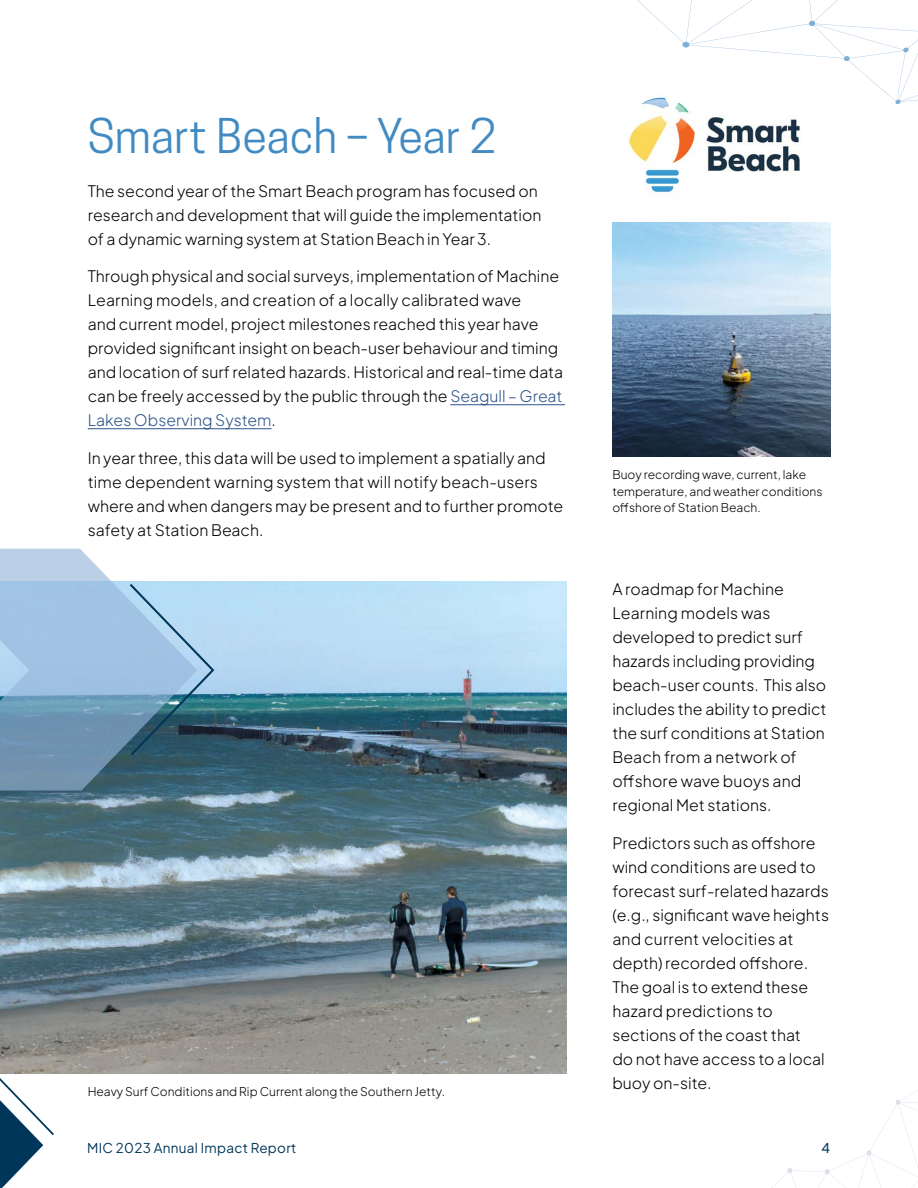
<style>
.page{position:relative;width:918px;height:1188px;background:#fff}
.page>*{position:absolute;margin:0;border:0;box-sizing:border-box;transform-origin:0 0}
.t1{font:45px "Cooper Hewitt";color:#418bc2}
.Body{font:300 15.75px/24px "Plus Jakarta Sans";color:#000}
.t2{font:13.5px "Plus Jakarta Sans";letter-spacing:.02em;color:#003659}
.t3{font:500 13.5px "Plus Jakarta Sans";color:#003659}
.t4{font:300 12px/16.5px "Plus Jakarta Sans";color:#000}
.s1{color:#2d528a}
</style>
<div class="page">
<svg style="left:772px;top:1090px;width:146px;height:98px"></svg>
<svg style="left:637px;top:0;width:281px;height:104px"></svg>
<svg style="left:0;top:1078px;width:54px;height:110px"></svg>
<hr style="left:450px;top:404px;width:115px;height:1px;background:#2d528a">
<hr style="left:88px;top:428px;width:184px;height:1px;background:#2d528a">
<img style="left:628px;top:87px;width:196px;height:106px">
<img style="left:612px;top:222px;width:218px;height:235px">
<img style="left:0;top:581px;width:567px;height:493px">
<svg style="left:0;top:549px;width:197px;height:242px;background:#91b1ca"></svg>
<svg style="left:130px;top:584px;width:84px;height:171px;background:#7fa6c0"></svg>
<h2 class="t1" style="left:88px;top:109px;width:410px">Smart Beach – Year 2</h2>
<p class="Body" style="left:88px;top:177px;width:455px">The second year of the Smart Beach program has focused on research and development that will guide the implementation of a dynamic warning system at Station Beach in Year 3.</p>
<p class="Body" style="left:88px;top:263px;width:477px">Through physical and social surveys, implementation of Machine Learning models, and creation of a locally calibrated wave<br>and current model, project milestones reached this year have provided significant insight on beach-user behaviour and timing and location of surf related hazards. Historical and real-time data can be freely accessed by the public through the <span class="s1">Seagull – Great Lakes Observing System</span>.</p>
<p class="Body" style="left:88px;top:444px;width:477px">In year three, this data will be used to implement a spatially and time dependent warning system that will notify beach-users where and when dangers may be present and to further promote safety at Station Beach.</p>
<p class="t4" style="left:88px;top:1082px;width:359px">Heavy Surf Conditions and Rip Current along the Southern Jetty.</p>
<p class="t4" style="left:612px;top:465px;width:212px">Buoy recording wave, current, lake temperature, and weather conditions offshore of Station Beach.</p>
<p class="Body" style="left:612px;top:576px;width:216px">A roadmap for Machine<br>Learning models was developed to predict surf hazards including providing beach-user counts. This also includes the ability to predict the surf conditions at Station<br>Beach from a network of offshore wave buoys and regional Met stations.</p>
<p class="Body" style="left:612px;top:829px;width:218px">Predictors such as offshore wind conditions are used to forecast surf-related hazards (e.g., significant wave heights and current velocities at depth) recorded offshore.<br>The goal is to extend these hazard predictions to sections of the coast that<br>do not have access to a local buoy on-site.</p>
<p class="t2" style="left:87px;top:1136px;width:211px">MIC 2023 Annual Impact Report</p>
<p class="t3" style="left:822px;top:1136px;width:10px">4</p>
</div>
